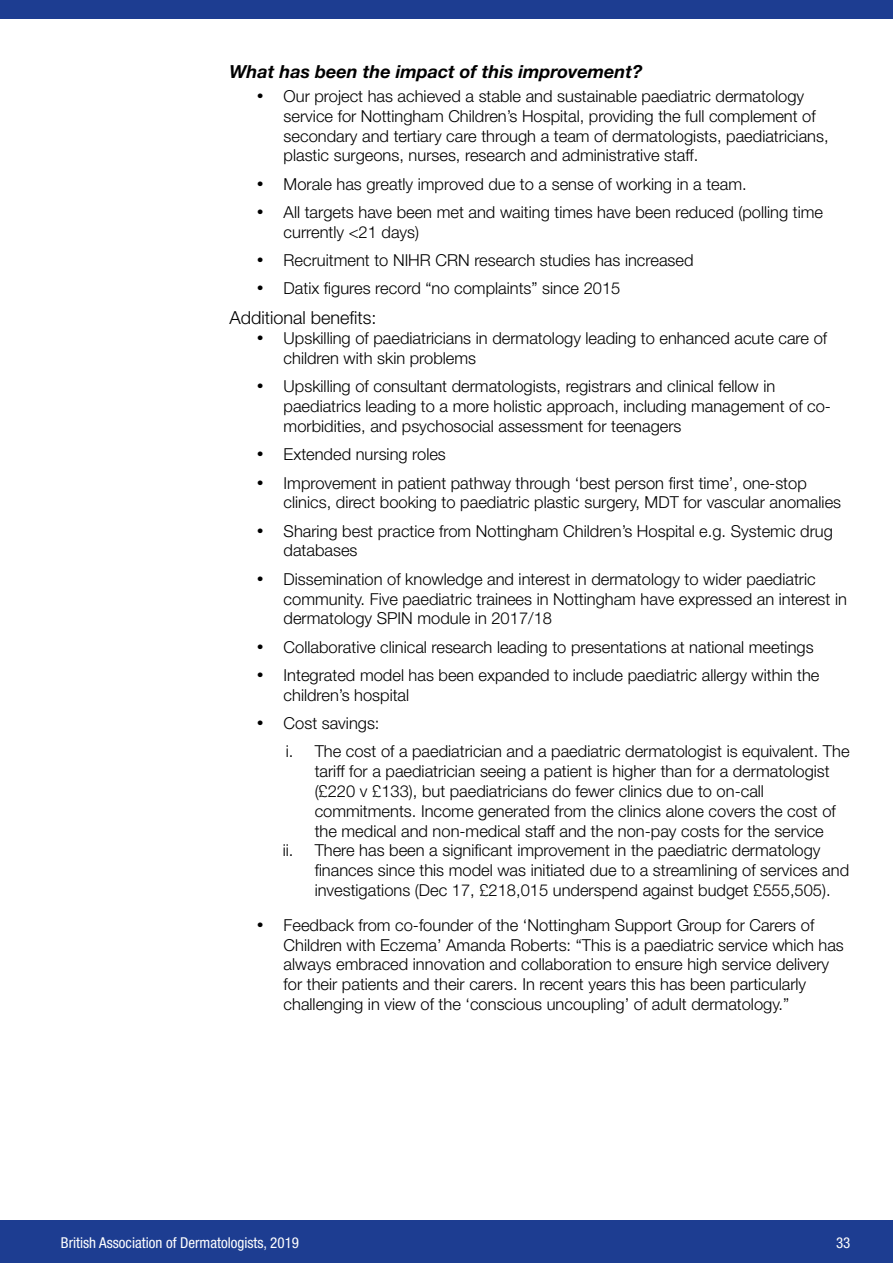
<style>
.page{position:relative;width:893px;height:1263px;background:#fff}
.page>*{position:absolute;margin:0;border:0;box-sizing:border-box;transform-origin:0 0}
.t1{font:italic 700 18px "Helvetica Neue";color:#000}
.t2{font:300 18px "Helvetica Neue";color:#000}
.t3{font:300 16.5px/19.8px "Helvetica Neue";color:#000}
.t4{font:condensed 15px "Helvetica Neue";color:#fff}
</style>
<div class="page">
<div style="left:0;top:1220px;width:893px;height:43px;background:#1d3d91"></div>
<div style="left:0;top:0;width:893px;height:19px;background:#1d3d91"></div>
<p class="t1" style="left:230px;top:60px;width:414px">What has been the impact of this improvement?</p>
<p class="t3" style="left:284px;top:86px;width:546px;text-indent:-27px">• Our project has achieved a stable and sustainable paediatric dermatology service for Nottingham Children’s Hospital, providing the full complement of secondary and tertiary care through a team of dermatologists, paediatricians, plastic surgeons, nurses, research and administrative staff.</p>
<p class="t3" style="left:257px;top:173px;width:492px">• Morale has greatly improved due to a sense of working in a team.</p>
<p class="t3" style="left:284px;top:202px;width:541px;text-indent:-27px">• All targets have been met and waiting times have been reduced (polling time currently &lt;21 days)</p>
<p class="t3" style="left:257px;top:250px;width:438px">• Recruitment to NIHR CRN research studies has increased</p>
<p class="t3" style="left:257px;top:278px;width:365px">• Datix figures record “no complaints” since 2015</p>
<p class="t2" style="left:230px;top:307px;width:149px">Additional benefits:</p>
<p class="t3" style="left:284px;top:328px;width:545px;text-indent:-27px">• Upskilling of paediatricians in dermatology leading to enhanced acute care of children with skin problems</p>
<p class="t3" style="left:284px;top:376px;width:549px;text-indent:-27px">• Upskilling of consultant dermatologists, registrars and clinical fellow in paediatrics leading to a more holistic approach, including management of co&shy;morbidities, and psychosocial assessment for teenagers</p>
<p class="t3" style="left:257px;top:444px;width:191px">• Extended nursing roles</p>
<p class="t3" style="left:284px;top:472px;width:559px;text-indent:-27px">• Improvement in patient pathway through ‘best person first time’, one-stop clinics, direct booking to paediatric plastic surgery, MDT for vascular anomalies</p>
<p class="t3" style="left:284px;top:521px;width:551px;text-indent:-27px">• Sharing best practice from Nottingham Children’s Hospital e.g. Systemic drug databases</p>
<p class="t3" style="left:284px;top:569px;width:565px;text-indent:-27px">• Dissemination of knowledge and interest in dermatology to wider paediatric community. Five paediatric trainees in Nottingham have expressed an interest in dermatology SPIN module in 2017/18</p>
<p class="t3" style="left:257px;top:637px;width:558px">• Collaborative clinical research leading to presentations at national meetings</p>
<p class="t3" style="left:284px;top:665px;width:537px;text-indent:-27px">• Integrated model has been expanded to include paediatric allergy within the children’s hospital</p>
<p class="t3" style="left:286px;top:709px;width:565px;line-height:28.3px;text-indent:-29px">• Cost savings:<br>i. The cost of a paediatrician and a paediatric dermatologist is equivalent. The</p>
<p class="t3" style="left:315px;top:761px;width:516px">tariff for a paediatrician seeing a patient is higher than for a dermatologist</p>
<p class="t3" style="left:315px;top:781px;width:451px">(£220 v £133), but paediatricians do fewer clinics due to on-call</p>
<p class="t3" style="left:315px;top:801px;width:523px">commitments. Income generated from the clinics alone covers the cost of</p>
<p class="t3" style="left:315px;top:820px;width:511px">the medical and non-medical staff and the non-pay costs for the service</p>
<p class="t3" style="left:283px;top:840px;width:539px">ii. There has been a significant improvement in the paediatric dermatology</p>
<p class="t3" style="left:315px;top:860px;width:536px">finances since this model was initiated due to a streamlining of services and</p>
<p class="t3" style="left:315px;top:880px;width:517px">investigations (Dec 17, £218,015 underspend against budget £555,505).</p>
<p class="t3" style="left:284px;top:915px;width:562px;text-indent:-27px">• Feedback from co-founder of the ‘Nottingham Support Group for Carers of Children with Eczema’ Amanda Roberts: “This is a paediatric service which has always embraced innovation and collaboration to ensure high service delivery for their patients and their carers. In recent years this has been particularly challenging in view of the ‘conscious uncoupling’ of adult dermatology.”</p>
<p class="t4" style="left:61px;top:1234px;width:240px">British Association of Dermatologists, 2019</p>
<p class="t4" style="left:836px;top:1234px;width:16px">33</p>
</div>
